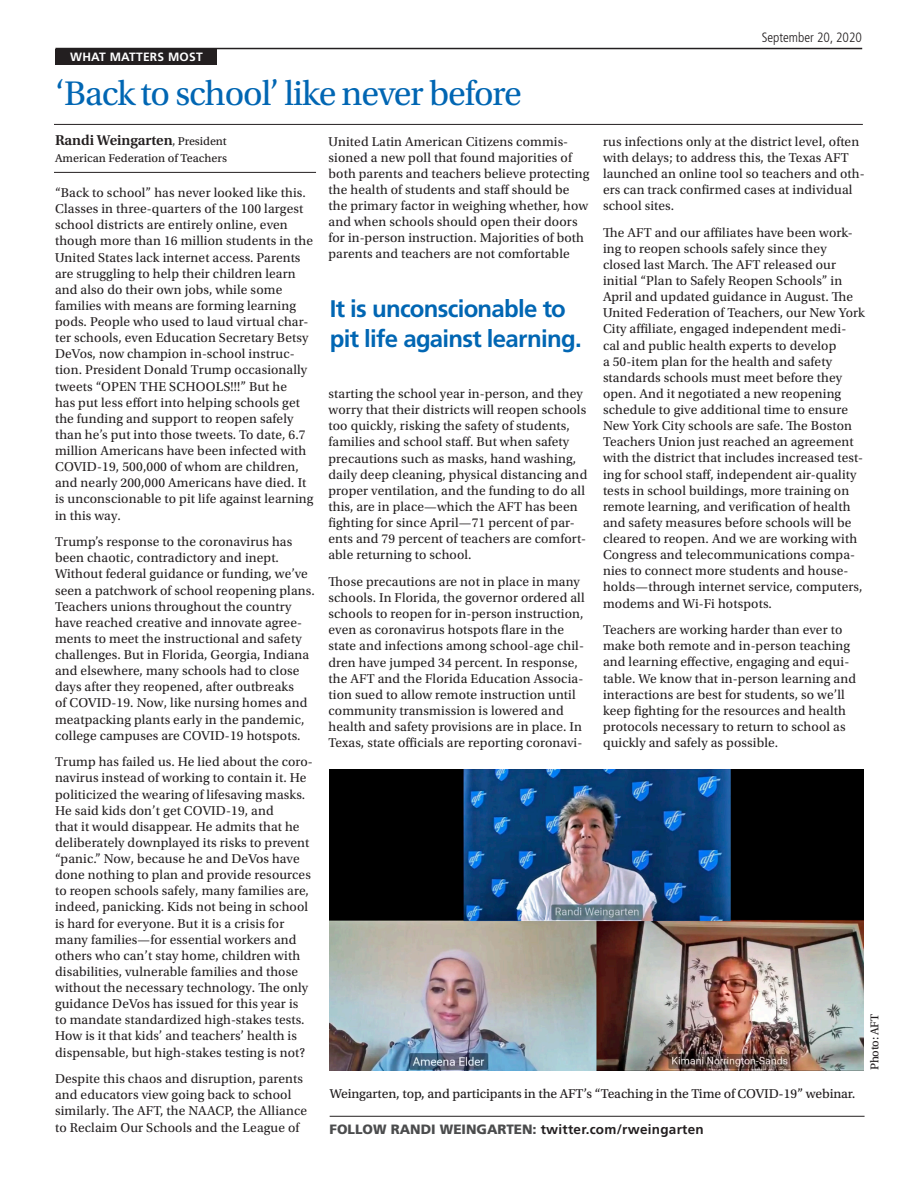
<style>
.page{position:relative;width:918px;height:1188px;background:#fff}
.page>*{position:absolute;margin:0;border:0;box-sizing:border-box;transform-origin:0 0}
.HEAD_24_PTS{font:36px "Utopia Std";letter-spacing:-.03em;color:#0166b3}
.PULLQUOTE{font:700 24px/30px "Frutiger LT Std";letter-spacing:-.03em;color:#0166b3}
.t1{font:600 15px "Utopia Std";letter-spacing:-.005em;color:#231f20}
.TEXT_9pt_10_75_leadi{font:13.5px/16.2px "Utopia Std";letter-spacing:.01em;color:#231f20}
.t2{font:13.5px "Utopia Std Capt";letter-spacing:-.01em;color:#231f20}
.t3{font:700 13.5px "Frutiger LT Std";letter-spacing:.02em;color:#231f20}
.TEXT{font:300 condensed 13.5px "Frutiger LT Std";color:#231f20}
.CAPTION_8PT{font:12px "Utopia Std Capt";color:#231f20}
.t4{font:700 12px "Frutiger LT Std";letter-spacing:.02em;color:#fff}
.CAPTION_8PT-2{font:12px "Utopia Std Capt";letter-spacing:-.02em;color:#231f20}
.s1{font-family:"Utopia Std Disp";font-weight:400}
.s2{font-family:"Utopia Std Capt";font-weight:400;font-size:12px}
.s3{font-weight:900;color:#4b4c4d}
</style>
<div class="page">
<hr style="left:330px;top:1116px;width:535px;height:1px;background:#231f20">
<div style="left:55px;top:49px;width:162px;height:16px;background:#231f20"></div>
<hr style="left:55px;top:48px;width:807px;height:1px;background:#231f20">
<hr style="left:54px;top:124px;width:809px;height:1px;background:#231f20">
<hr style="left:54px;top:172px;width:262px;height:1px;background:#231f20">
<img style="left:330px;top:769px;width:534px;height:301px">
<p class="t4" style="left:70px;top:50px;width:134px">WHAT MATTERS MOST</p>
<p class="HEAD_24_PTS" style="left:56px;top:74px;width:467px">‘Back to school’ like never before</p>
<p class="TEXT" style="left:762px;top:30px;width:102px">September 20, 2020</p>
<p class="t1" style="left:55px;top:132px;width:173px">Randi Weingarten<span class="s1">,</span> <span class="s2">President</span></p>
<p class="CAPTION_8PT" style="left:55px;top:151px;width:173px">American Federation of Teachers</p>
<p class="TEXT_9pt_10_75_leadi" style="left:55px;top:185px;width:260px">“Back to school” has never looked like this.<br>Classes in three-quarters of the 100 largest school districts are entirely online, even though more than 16 million students in the United States lack internet access. Parents are struggling to help their children learn and also do their own jobs, while some families with means are forming learning pods. People who used to laud virtual char&shy;ter schools, even Education Secretary Betsy DeVos, now champion in-school instruc&shy;tion. President Donald Trump occasionally tweets “OPEN THE SCHOOLS!!!” But he<br>has put less effort into helping schools get the funding and support to reopen safely than he’s put into those tweets. To date, 6.7 million Americans have been infected with COVID-19, 500,000 of whom are children, and nearly 200,000 Americans have died. It is unconscionable to pit life against learning in this way.</p>
<p class="TEXT_9pt_10_75_leadi" style="left:55px;top:534px;width:261px">Trump’s response to the coronavirus has been chaotic, contradictory and inept.<br>Without federal guidance or funding, we’ve seen a patchwork of school reopening plans.<br>Teachers unions throughout the country have reached creative and innovate agree&shy;ments to meet the instructional and safety challenges. But in Florida, Georgia, Indiana and elsewhere, many schools had to close days after they reopened, after outbreaks<br>of COVID-19. Now, like nursing homes and meatpacking plants early in the pandemic, college campuses are COVID-19 hotspots.</p>
<p class="TEXT_9pt_10_75_leadi" style="left:55px;top:754px;width:259px">Trump has failed us. He lied about the coro&shy;navirus instead of working to contain it. He politicized the wearing of lifesaving masks.<br>He said kids don’t get COVID-19, and<br>that it would disappear. He admits that he deliberately downplayed its risks to prevent “panic.” Now, because he and DeVos have done nothing to plan and provide resources to reopen schools safely, many families are, indeed, panicking. Kids not being in school is hard for everyone. But it is a crisis for many families—for essential workers and others who can’t stay home, children with disabilities, vulnerable families and those without the necessary technology. The only guidance DeVos has issued for this year is to mandate standardized high-stakes tests.<br>How is it that kids’ and teachers’ health is dispensable, but high-stakes testing is not?</p>
<p class="TEXT_9pt_10_75_leadi" style="left:55px;top:1071px;width:254px">Despite this chaos and disruption, parents and educators view going back to school similarly. The AFT, the NAACP, the Alliance to Reclaim Our Schools and the League of</p>
<p class="TEXT_9pt_10_75_leadi" style="left:328px;top:133px;width:262px">United Latin American Citizens commis&shy;sioned a new poll that found majorities of both parents and teachers believe protecting the health of students and staff should be the primary factor in weighing whether, how and when schools should open their doors for in-person instruction. Majorities of both parents and teachers are not comfortable</p>
<p class="PULLQUOTE" style="left:330px;top:294px;width:253px">It is unconscionable to pit life against learning.</p>
<p class="TEXT_9pt_10_75_leadi" style="left:328px;top:386px;width:260px">starting the school year in-person, and they worry that their districts will reopen schools too quickly, risking the safety of students, families and school staff. But when safety precautions such as masks, hand washing, daily deep cleaning, physical distancing and proper ventilation, and the funding to do all this, are in place—which the AFT has been fighting for since April—71 percent of par&shy;ents and 79 percent of teachers are comfort&shy;able returning to school.</p>
<p class="TEXT_9pt_10_75_leadi" style="left:328px;top:574px;width:258px">Those precautions are not in place in many schools. In Florida, the governor ordered all schools to reopen for in-person instruction, even as coronavirus hotspots flare in the state and infections among school-age chil&shy;dren have jumped 34 percent. In response, the AFT and the Florida Education Associa&shy;tion sued to allow remote instruction until community transmission is lowered and health and safety provisions are in place. In Texas, state officials are reporting coronavi-</p>
<p class="TEXT_9pt_10_75_leadi" style="left:603px;top:133px;width:263px">rus infections only at the district level, often with delays; to address this, the Texas AFT launched an online tool so teachers and oth&shy;ers can track confirmed cases at individual school sites.</p>
<p class="TEXT_9pt_10_75_leadi" style="left:603px;top:225px;width:264px">The AFT and our affiliates have been work&shy;ing to reopen schools safely since they closed last March. The AFT released our initial “Plan to Safely Reopen Schools” in April and updated guidance in August. The United Federation of Teachers, our New York City affiliate, engaged independent medi&shy;cal and public health experts to develop<br>a 50-item plan for the health and safety standards schools must meet before they open. And it negotiated a new reopening schedule to give additional time to ensure New York City schools are safe. The Boston Teachers Union just reached an agreement with the district that includes increased test&shy;ing for school staff, independent air-quality tests in school buildings, more training on remote learning, and verification of health and safety measures before schools will be cleared to reopen. And we are working with Congress and telecommunications compa&shy;nies to connect more students and house&shy;holds—through internet service, computers, modems and Wi-Fi hotspots.</p>
<p class="TEXT_9pt_10_75_leadi" style="left:603px;top:622px;width:255px">Teachers are working harder than ever to make both remote and in-person teaching and learning effective, engaging and equi&shy;table. We know that in-person learning and interactions are best for students, so we’ll keep fighting for the resources and health protocols necessary to return to school as quickly and safely as possible.</p>
<p class="CAPTION_8PT-2" style="left:868px;top:1070px;width:58px;rotate:-90deg">Photo: AFT</p>
<p class="t2" style="left:330px;top:1086px;width:527px">Weingarten, top, and participants in the AFT’s “Teaching in the Time of COVID-19” webinar.</p>
<p class="t3" style="left:330px;top:1121px;width:376px"><span class="s3">FOLLOW RANDI WEINGARTEN:</span> twitter.com/rweingarten</p>
</div>
